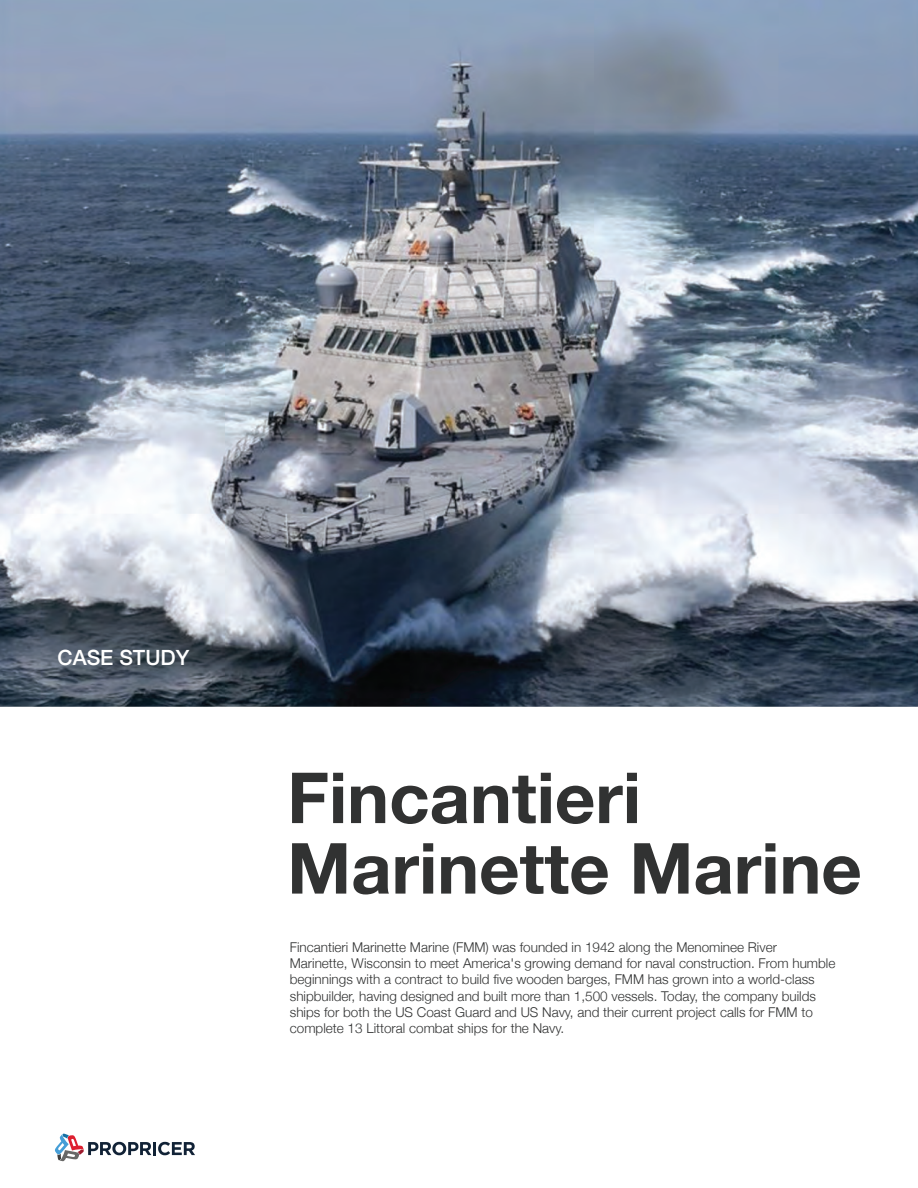
<style>
.page{position:relative;width:918px;height:1188px;background:#fff}
.page>*{position:absolute;margin:0;border:0;box-sizing:border-box;transform-origin:0 0}
.t1{font:700 70.5px/70.5px "Helvetica Neue";color:#313232}
.t2{font:500 21px "Helvetica Neue";color:#fff}
.t3{font:300 13.5px/16.2px "Helvetica Neue";color:#313232}
</style>
<div class="page">
<img style="left:0;top:0;width:918px;height:707px">
<svg style="left:55px;top:1134px;width:140px;height:27px"></svg>
<h2 class="t2" style="left:58px;top:640px;width:133px">CASE STUDY</h2>
<h1 class="t1" style="left:287px;top:765px;width:576px">Fincantieri<br>Marinette Marine</h1>
<p class="t3" style="left:290px;top:938px;width:547px">Fincantieri Marinette Marine (FMM) was founded in 1942 along the Menominee River Marinette, Wisconsin to meet America's growing demand for naval construction. From humble beginnings with a contract to build five wooden barges, FMM has grown into a world-class shipbuilder, having designed and built more than 1,500 vessels. Today, the company builds ships for both the US Coast Guard and US Navy, and their current project calls for FMM to complete 13 Littoral combat ships for the Navy.</p>
</div>
